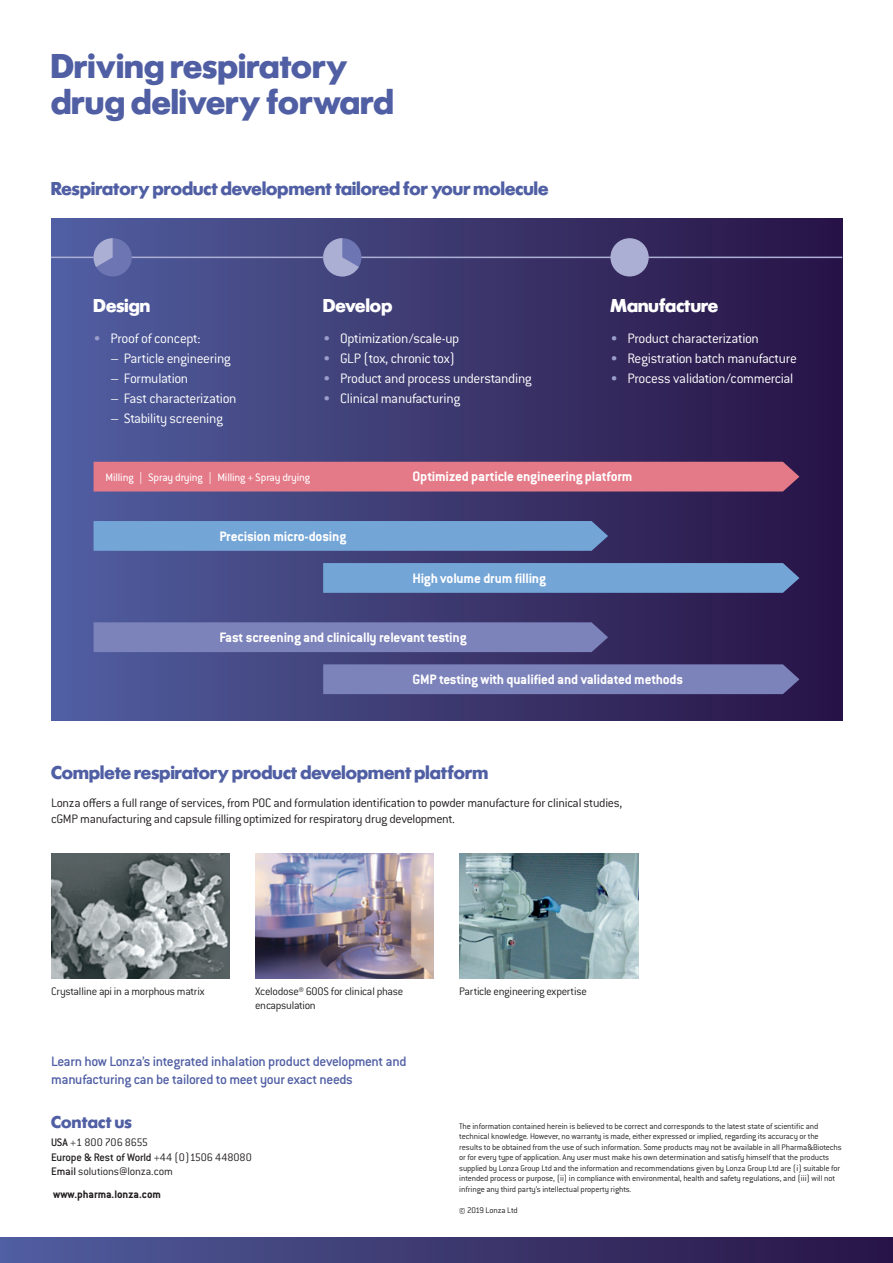
<style>
.page{position:relative;width:893px;height:1263px;background:#fff}
.page>*{position:absolute;margin:0;border:0;box-sizing:border-box;transform-origin:0 0}
.Market_Tech_Brief_Ba{font:700 36px/36px "Futura SH";letter-spacing:.015em;color:#505fa4}
.Market_Tech_Brief_Se{font:700 19.5px "Futura SH";letter-spacing:.01em;color:#505fa4}
.Market_Tech_Brief_Se-2{font:700 19.5px "Futura SH";letter-spacing:.01em;color:#fff}
.t1{font:700 18px "Futura SH";letter-spacing:.025em;color:#505fa4}
.Bullets{font:300 15px "Conduit ITC Std";letter-spacing:-.025em;color:#fff}
.Table_Body_Bold{font:700 15px "Conduit ITC Std";letter-spacing:-.01em;color:#fff}
.Body{font:500 15px/18px "Conduit ITC Std";letter-spacing:-.025em;color:#505fa4}
.Body-2{font:300 13.5px/15.8px "Conduit ITC Std";letter-spacing:-.025em;color:#231f20}
.Graph_Legend_-_Light{font:300 12px/13.5px "Conduit ITC Std";letter-spacing:-.025em;color:#231f20}
.FINE{font:300 12px/14.4px "Conduit ITC Std";letter-spacing:-.015em;color:#231f20}
.Table_Body{font:12px "Conduit ITC Std";letter-spacing:-.01em;color:#fff}
.FINE-2{font:700 12px "Conduit ITC Std";color:#231f20}
.t2{font:300 9px/10.5px "Conduit ITC Std";letter-spacing:-.015em;color:#231f20}
.s1{color:#9b9eca}
.s2{font-weight:500}
</style>
<div class="page">
<div style="left:51px;top:219px;width:791px;height:501px;background:linear-gradient(to right,#525f9f,#281343)"></div>
<div style="left:0;top:1237px;width:893px;height:26px;background:linear-gradient(to right,#515e9e,#281444)"></div>
<hr style="left:51px;top:257px;width:791px;height:1px;background:#abafd3">
<div style="left:94px;top:238px;width:38px;height:38px;background:#6d75b2;border-radius:50%"></div>
<svg style="left:94px;top:238px;width:19px;height:29px"></svg>
<div style="left:323px;top:238px;width:38px;height:38px;background:#6d75b2;border-radius:50%"></div>
<svg style="left:323px;top:238px;width:36px;height:38px"></svg>
<div style="left:610px;top:238px;width:39px;height:38px;background:#abafd3;border-radius:50%"></div>
<div style="left:94px;top:521px;width:514px;height:30px;background:#74a5d7"></div>
<div style="left:323px;top:563px;width:476px;height:30px;background:#74a5d7"></div>
<div style="left:94px;top:622px;width:514px;height:30px;background:#7c82ba"></div>
<div style="left:323px;top:664px;width:476px;height:30px;background:#7c82ba"></div>
<div style="left:94px;top:462px;width:705px;height:29px;background:#e47987"></div>
<img style="left:51px;top:853px;width:179px;height:126px">
<img style="left:255px;top:853px;width:179px;height:126px">
<img style="left:459px;top:853px;width:179px;height:126px">
<p class="Market_Tech_Brief_Ba" style="left:51px;top:49px;width:344px">Driving respiratory drug delivery forward</p>
<p class="Market_Tech_Brief_Se" style="left:51px;top:178px;width:499px">Respiratory product development tailored for your molecule</p>
<p class="Market_Tech_Brief_Se-2" style="left:94px;top:295px;width:58px">Design</p>
<p class="Bullets" style="left:94px;top:329px;width:109px"><span class="s1">•</span> Proof of concept:</p>
<p class="Bullets" style="left:111px;top:349px;width:122px">– Particle engineering</p>
<p class="Bullets" style="left:111px;top:369px;width:79px">– Formulation</p>
<p class="Bullets" style="left:111px;top:389px;width:127px">– Fast characterization</p>
<p class="Bullets" style="left:111px;top:410px;width:114px">– Stability screening</p>
<p class="Market_Tech_Brief_Se-2" style="left:323px;top:295px;width:71px">Develop</p>
<p class="Bullets" style="left:323px;top:329px;width:138px"><span class="s1">•</span> Optimization/scale-up</p>
<p class="Bullets" style="left:323px;top:349px;width:134px"><span class="s1">•</span> GLP (tox, chronic tox)</p>
<p class="Bullets" style="left:323px;top:369px;width:210px"><span class="s1">•</span> Product and process understanding</p>
<p class="Bullets" style="left:323px;top:389px;width:139px"><span class="s1">•</span> Clinical manufacturing</p>
<p class="Market_Tech_Brief_Se-2" style="left:610px;top:295px;width:109px">Manufacture</p>
<p class="Bullets" style="left:610px;top:329px;width:150px"><span class="s1">•</span> Product characterization</p>
<p class="Bullets" style="left:610px;top:349px;width:188px"><span class="s1">•</span> Registration batch manufacture</p>
<p class="Bullets" style="left:610px;top:369px;width:184px"><span class="s1">•</span> Process validation/commercial</p>
<p class="Table_Body" style="left:105px;top:470px;width:206px">Milling | Spray drying | Milling + Spray drying</p>
<p class="Table_Body_Bold" style="left:412px;top:468px;width:221px">Optimized particle engineering platform</p>
<p class="Table_Body_Bold" style="left:219px;top:527px;width:128px">Precision micro-dosing</p>
<p class="Table_Body_Bold" style="left:412px;top:569px;width:135px">High volume drum filling</p>
<p class="Table_Body_Bold" style="left:219px;top:628px;width:249px">Fast screening and clinically relevant testing</p>
<p class="Table_Body_Bold" style="left:412px;top:670px;width:272px">GMP testing with qualified and validated methods</p>
<p class="Market_Tech_Brief_Se" style="left:51px;top:762px;width:439px">Complete respiratory product development platform</p>
<p class="Body-2" style="left:51px;top:795px;width:573px">Lonza offers a full range of services, from POC and formulation identification to powder manufacture for clinical studies, cGMP manufacturing and capsule filling optimized for respiratory drug development.</p>
<p class="Graph_Legend_-_Light" style="left:51px;top:984px;width:155px">Crystalline api in a morphous matrix</p>
<p class="Graph_Legend_-_Light" style="left:255px;top:984px;width:150px">Xcelodose® 600S for clinical phase encapsulation</p>
<p class="Graph_Legend_-_Light" style="left:459px;top:984px;width:129px">Particle engineering expertise</p>
<p class="Body" style="left:51px;top:1052px;width:357px">Learn how Lonza’s integrated inhalation product development and manufacturing can be tailored to meet your exact needs</p>
<h2 class="t1" style="left:51px;top:1112px;width:82px">Contact us</h2>
<p class="FINE" style="left:51px;top:1135px;width:202px"><span class="s2">USA</span> +1 800 706 8655<br><span class="s2">Europe &amp; Rest of World</span> +44 (0)1506 448080<br><span class="s2">Email</span> solutions@lonza.com</p>
<p class="FINE-2" style="left:53px;top:1187px;width:109px">www.pharma.lonza.com</p>
<p class="t2" style="left:459px;top:1120px;width:384px">The information contained herein is believed to be correct and corresponds to the latest state of scientific and technical knowledge. However, no warranty is made, either expressed or implied, regarding its accuracy or the results to be obtained from the use of such information. Some products may not be available in all Pharma&amp;Biotechs or for every type of application. Any user must make his own determination and satisfy himself that the products supplied by Lonza Group Ltd and the information and recommendations given by Lonza Group Ltd are (i) suitable for intended process or purpose, (ii) in compliance with environmental, health and safety regulations, and (iii) will not infringe any third party’s intellectual property rights.</p>
<p class="t2" style="left:459px;top:1204px;width:60px">© 2019 Lonza Ltd</p>
</div>
